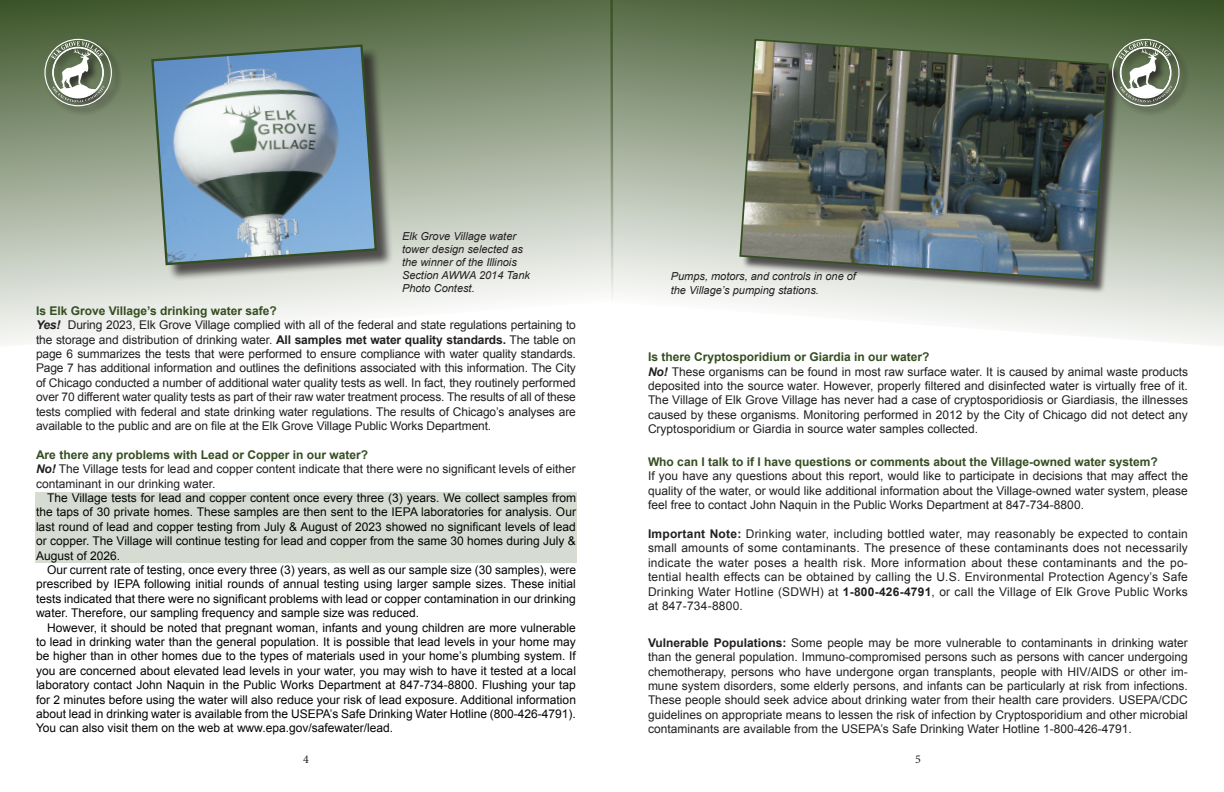
<style>
.page{position:relative;width:1224px;height:792px;background:#fff}
.page>*{position:absolute;margin:0;border:0;box-sizing:border-box;transform-origin:0 0}
.t1{font:12px/14.4px "Arial";letter-spacing:-.01em;color:#231f20}
.t2{font:12px/14.4px "Arial";color:#040503;text-align:justify}
.t3{font:700 12px "Arial";color:#354e21}
.t4{font:12px "Minion Pro";color:#231f20}
.t5{font:italic 11px/13.2px "Arial";color:#231f20}
.s1{font-weight:700;color:#354e21}
.s2{font-weight:700;font-style:italic}
.s3{font-weight:700}
</style>
<div class="page">
<div style="left:35px;top:492px;width:542px;height:71px;background:#d7dcd3"></div>
<svg style="left:0;top:0;width:610px;height:342px"></svg>
<div style="left:44px;top:39px;width:78px;height:78px;background:#231f20;opacity:.75"></div>
<svg style="left:44px;top:39px;width:68px;height:67px"></svg>
<div style="left:153px;top:46px;width:240px;height:236px;background:#231f20;opacity:.75"></div>
<svg style="left:150px;top:43px;width:228px;height:224px;background:#849faf"></svg>
<svg style="left:610px;top:0;width:614px;height:344px"></svg>
<div style="left:741px;top:41px;width:380px;height:252px;background:#231f20;opacity:.75"></div>
<img style="left:738px;top:38px;width:372px;height:244px">
<div style="left:1112px;top:39px;width:78px;height:78px;background:#231f20;opacity:.75"></div>
<svg style="left:1112px;top:39px;width:68px;height:67px"></svg>
<p class="t5" style="left:402px;top:229px;width:129px">Elk Grove Village water tower design selected as the winner of the Illinois<br>Section AWWA 2014 Tank<br>Photo Contest.</p>
<p class="t1" style="left:36px;top:303px;width:541px"><span class="s1">Is Elk Grove Village’s drinking water safe?<br></span><span class="s2">Yes!</span> During 2023, Elk Grove Village complied with all of the federal and state regulations pertaining to the storage and distribution of drinking water. <span class="s3">All samples met water quality standards.</span> The table on page 6 summarizes the tests that were performed to ensure compliance with water quality standards.<br>Page 7 has additional information and outlines the definitions associated with this information. The City of Chicago conducted a number of additional water quality tests as well. In fact, they routinely performed over 70 different water quality tests as part of their raw water treatment process. The results of all of these tests complied with federal and state drinking water regulations. The results of Chicago’s analyses are available to the public and are on file at the Elk Grove Village Public Works Department.</p>
<p class="t1" style="left:36px;top:447px;width:541px"><span class="s1">Are there any problems with Lead or Copper in our water?<br></span><span class="s2">No!</span> The Village tests for lead and copper content indicate that there were no significant levels of either contaminant in our drinking water.</p>
<p class="t2" style="left:36px;top:491px;width:542px;text-indent:11px">The Village tests for lead and copper content once every three (3) years. We collect samples from the taps of 30 private homes. These samples are then sent to the IEPA laboratories for analysis. Our last round of lead and copper testing from July &amp; August of 2023 showed no significant levels of lead or copper. The Village will continue testing for lead and copper from the same 30 homes during July &amp; August of 2026.</p>
<p class="t2" style="left:36px;top:563px;width:542px;text-indent:11px">Our current rate of testing, once every three (3) years, as well as our sample size (30 samples), were prescribed by IEPA following initial rounds of annual testing using larger sample sizes. These initial tests indicated that there were no significant problems with lead or copper contamination in our drinking water. Therefore, our sampling frequency and sample size was reduced.</p>
<p class="t2" style="left:36px;top:620px;width:542px;text-indent:11px">However, it should be noted that pregnant woman, infants and young children are more vulnerable to lead in drinking water than the general population. It is possible that lead levels in your home may be higher than in other homes due to the types of materials used in your home’s plumbing system. If you are concerned about elevated lead levels in your water, you may wish to have it tested at a local laboratory contact John Naquin in the Public Works Department at 847-734-8800. Flushing your tap for 2 minutes before using the water will also reduce your risk of lead exposure. Additional information about lead in drinking water is available from the USEPA’s Safe Drinking Water Hotline (800-426-4791).<br>You can also visit them on the web at www.epa.gov/safewater/lead.</p>
<p class="t5" style="left:671px;top:270px;width:187px">Pumps, motors, and controls in one of the Village’s pumping stations.</p>
<p class="t1" style="left:648px;top:350px;width:542px"><span class="s1">Is there Cryptosporidium or Giardia in our water?<br></span><span class="s2">No!</span> These organisms can be found in most raw surface water. It is caused by animal waste products deposited into the source water. However, properly filtered and disinfected water is virtually free of it.<br>The Village of Elk Grove Village has never had a case of cryptosporidiosis or Giardiasis, the illnesses caused by these organisms. Monitoring performed in 2012 by the City of Chicago did not detect any Cryptosporidium or Giardia in source water samples collected.</p>
<p class="t3" style="left:648px;top:454px;width:511px">Who can I talk to if I have questions or comments about the Village-owned water system?</p>
<p class="t1" style="left:648px;top:469px;width:542px;text-align:justify">If you have any questions about this report, would like to participate in decisions that may affect the quality of the water, or would like additional information about the Village-owned water system, please feel free to contact John Naquin in the Public Works Department at 847-734-8800.</p>
<p class="t1" style="left:648px;top:527px;width:541px;text-align:justify"><span class="s3">Important Note:</span> Drinking water, including bottled water, may reasonably be expected to contain small amounts of some contaminants. The presence of these contaminants does not necessarily indicate the water poses a health risk. More information about these contaminants and the po&shy;tential health effects can be obtained by calling the U.S. Environmental Protection Agency’s Safe Drinking Water Hotline (SDWH) at <span class="s3">1-800-426-4791</span>, or call the Village of Elk Grove Public Works at 847-734-8800.</p>
<p class="t1" style="left:648px;top:636px;width:541px;text-align:justify"><span class="s3">Vulnerable Populations:</span> Some people may be more vulnerable to contaminants in drinking water than the general population. Immuno-compromised persons such as persons with cancer undergoing chemotherapy, persons who have undergone organ transplants, people with HIV/AIDS or other im&shy;mune system disorders, some elderly persons, and infants can be particularly at risk from infections.<br>These people should seek advice about drinking water from their health care providers. USEPA/CDC guidelines on appropriate means to lessen the risk of infection by Cryptosporidium and other microbial contaminants are available from the USEPA’s Safe Drinking Water Hotline 1-800-426-4791.</p>
<p class="t4" style="left:303px;top:751px;width:7px">4</p>
<p class="t4" style="left:915px;top:751px;width:7px">5</p>
</div>
